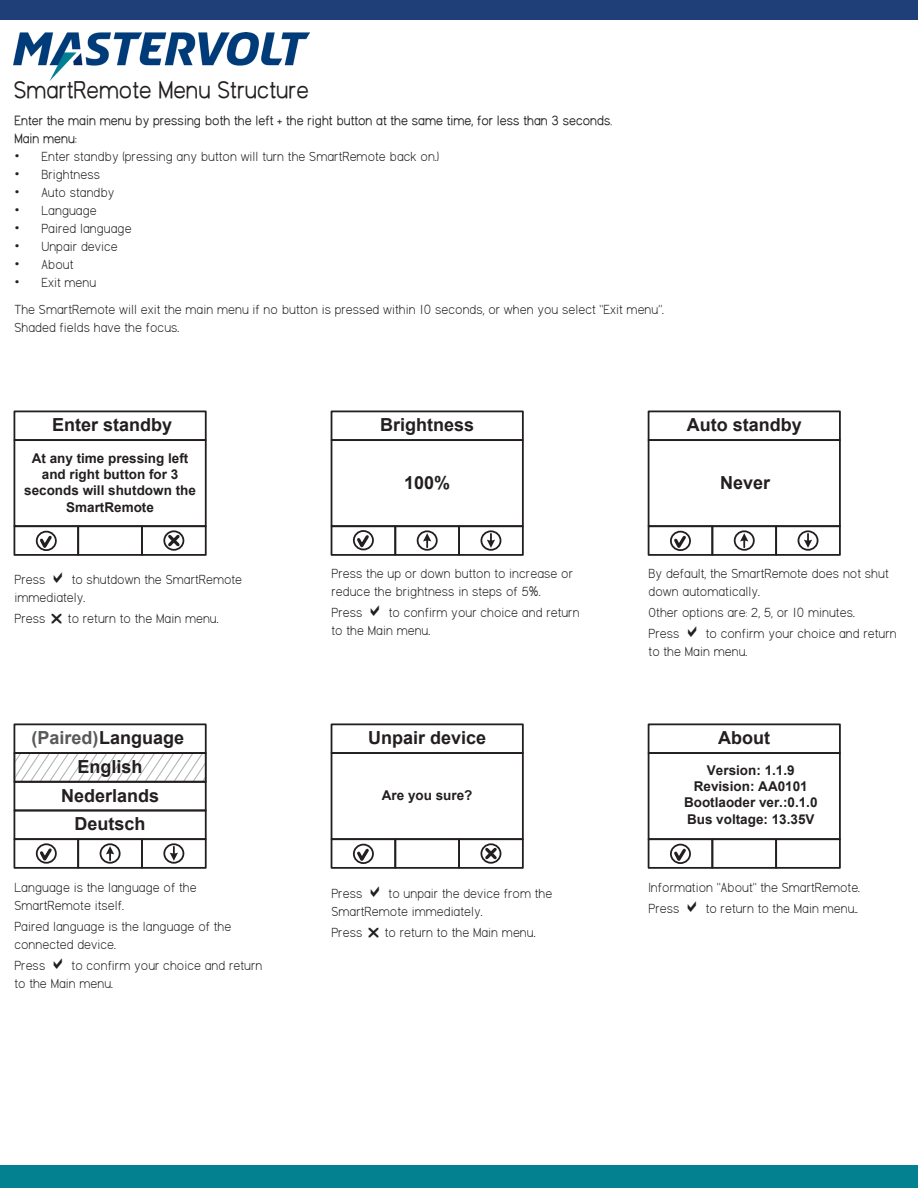
<style>
.page{position:relative;width:918px;height:1188px;background:#fff}
.page>*{position:absolute;margin:0;border:0;box-sizing:border-box;transform-origin:0 0}
.t1{font:27px "Solid Edge ANSI Bold";color:#231f20}
.t2{font:700 18px/28.7px "Arial";color:#231f20;text-align:center}
.t3{font:15px/18px "Solid Edge ANSI";color:#231f20}
.t4{font:15px/18px "Solid Edge ANSI Bold";color:#231f20}
.t5{font:700 13.5px/16.2px "Arial";color:#231f20;text-align:center}
.s1{color:#58595b}
.s2{font-size:22.5px}
</style>
<div class="page">
<div style="left:0;top:1166px;width:918px;height:22px;background:#038191"></div>
<div style="left:0;top:0;width:918px;height:19px;background:#1e3f78"></div>
<img style="left:14px;top:33px;width:295px;height:48px">
<svg style="left:13px;top:752px;width:191px;height:31px"></svg>
<div style="left:14px;top:723px;width:193px;height:31px;border:2px solid #231f20"></div>
<div style="left:14px;top:752px;width:193px;height:31px;border:2px solid #231f20"></div>
<div style="left:14px;top:781px;width:193px;height:30px;border:2px solid #231f20"></div>
<div style="left:14px;top:810px;width:193px;height:30px;border:2px solid #231f20"></div>
<div style="left:14px;top:838px;width:65px;height:31px;border:2px solid #231f20"></div>
<div style="left:77px;top:838px;width:66px;height:31px;border:2px solid #231f20"></div>
<div style="left:141px;top:838px;width:66px;height:31px;border:2px solid #231f20"></div>
<div style="left:100px;top:843px;width:21px;height:21px;border:2px solid #231f20;border-radius:50%"></div>
<svg style="left:106px;top:846px;width:8px;height:14px"></svg>
<div style="left:163px;top:843px;width:21px;height:21px;border:2px solid #231f20;border-radius:50%"></div>
<svg style="left:170px;top:847px;width:8px;height:14px"></svg>
<div style="left:36px;top:843px;width:21px;height:21px;border:2px solid #231f20;border-radius:50%"></div>
<svg style="left:37px;top:846px;width:18px;height:18px"></svg>
<div style="left:331px;top:411px;width:193px;height:30px;border:2px solid #231f20"></div>
<div style="left:331px;top:439px;width:193px;height:88px;border:2px solid #231f20"></div>
<div style="left:331px;top:525px;width:65px;height:31px;border:2px solid #231f20"></div>
<div style="left:394px;top:525px;width:66px;height:31px;border:2px solid #231f20"></div>
<div style="left:458px;top:525px;width:66px;height:31px;border:2px solid #231f20"></div>
<div style="left:417px;top:530px;width:21px;height:21px;border:2px solid #231f20;border-radius:50%"></div>
<svg style="left:423px;top:533px;width:8px;height:14px"></svg>
<div style="left:481px;top:530px;width:20px;height:21px;border:2px solid #231f20;border-radius:50%"></div>
<svg style="left:487px;top:534px;width:8px;height:14px"></svg>
<div style="left:353px;top:530px;width:21px;height:20px;border:2px solid #231f20;border-radius:50%"></div>
<svg style="left:354px;top:532px;width:18px;height:19px"></svg>
<div style="left:648px;top:411px;width:193px;height:30px;border:2px solid #231f20"></div>
<div style="left:648px;top:439px;width:193px;height:88px;border:2px solid #231f20"></div>
<div style="left:648px;top:525px;width:65px;height:31px;border:2px solid #231f20"></div>
<div style="left:711px;top:525px;width:66px;height:31px;border:2px solid #231f20"></div>
<div style="left:775px;top:525px;width:66px;height:31px;border:2px solid #231f20"></div>
<div style="left:734px;top:530px;width:21px;height:21px;border:2px solid #231f20;border-radius:50%"></div>
<svg style="left:740px;top:533px;width:8px;height:14px"></svg>
<div style="left:798px;top:530px;width:20px;height:21px;border:2px solid #231f20;border-radius:50%"></div>
<svg style="left:804px;top:534px;width:8px;height:14px"></svg>
<div style="left:670px;top:531px;width:21px;height:20px;border:2px solid #231f20;border-radius:50%"></div>
<svg style="left:671px;top:533px;width:18px;height:18px"></svg>
<div style="left:14px;top:411px;width:193px;height:30px;border:2px solid #231f20"></div>
<div style="left:14px;top:439px;width:193px;height:88px;border:2px solid #231f20"></div>
<div style="left:14px;top:525px;width:65px;height:31px;border:2px solid #231f20"></div>
<div style="left:77px;top:525px;width:66px;height:31px;border:2px solid #231f20"></div>
<div style="left:141px;top:525px;width:66px;height:31px;border:2px solid #231f20"></div>
<div style="left:163px;top:530px;width:21px;height:21px;border:2px solid #231f20;border-radius:50%"></div>
<div style="left:36px;top:531px;width:21px;height:20px;border:2px solid #231f20;border-radius:50%"></div>
<svg style="left:37px;top:533px;width:18px;height:18px"></svg>
<svg style="left:165px;top:532px;width:18px;height:17px"></svg>
<div style="left:331px;top:723px;width:193px;height:31px;border:2px solid #231f20"></div>
<div style="left:331px;top:752px;width:193px;height:88px;border:2px solid #231f20"></div>
<div style="left:331px;top:838px;width:65px;height:31px;border:2px solid #231f20"></div>
<div style="left:394px;top:838px;width:66px;height:31px;border:2px solid #231f20"></div>
<div style="left:458px;top:838px;width:66px;height:31px;border:2px solid #231f20"></div>
<div style="left:481px;top:843px;width:20px;height:21px;border:2px solid #231f20;border-radius:50%"></div>
<div style="left:353px;top:844px;width:21px;height:20px;border:2px solid #231f20;border-radius:50%"></div>
<svg style="left:354px;top:846px;width:18px;height:18px"></svg>
<svg style="left:482px;top:845px;width:18px;height:17px"></svg>
<div style="left:648px;top:723px;width:193px;height:31px;border:2px solid #231f20"></div>
<div style="left:648px;top:838px;width:65px;height:31px;border:2px solid #231f20"></div>
<div style="left:711px;top:838px;width:66px;height:31px;border:2px solid #231f20"></div>
<div style="left:775px;top:838px;width:66px;height:31px;border:2px solid #231f20"></div>
<div style="left:670px;top:844px;width:21px;height:20px;border:2px solid #231f20;border-radius:50%"></div>
<svg style="left:671px;top:846px;width:18px;height:18px"></svg>
<div style="left:648px;top:752px;width:193px;height:88px;border:2px solid #231f20"></div>
<h1 class="t1" style="left:14px;top:75px;width:297px">SmartRemote Menu Structure</h1>
<p class="t4" style="left:14px;top:112px;width:599px">Enter the main menu by pressing both the left + the right button at the same time, for less than 3 seconds.<br>Main menu:</p>
<p class="t3" style="left:14px;top:148px;width:426px">• Enter standby (pressing any button will turn the SmartRemote back on.)</p>
<p class="t3" style="left:14px;top:166px;width:87px">• Brightness</p>
<p class="t3" style="left:14px;top:184px;width:102px">• Auto standby</p>
<p class="t3" style="left:14px;top:202px;width:84px">• Language</p>
<p class="t3" style="left:14px;top:220px;width:119px">• Paired language</p>
<p class="t3" style="left:14px;top:238px;width:105px">• Unpair device</p>
<p class="t3" style="left:14px;top:256px;width:61px">• About</p>
<p class="t3" style="left:14px;top:269px;width:651px;line-height:27px">• Exit menu<br>The SmartRemote will exit the main menu if no button is pressed within 10 seconds, or when you select “Exit menu”.</p>
<p class="t3" style="left:14px;top:319px;width:166px">Shaded fields have the focus.</p>
<p class="t2" style="left:52px;top:411px;width:122px">Enter standby</p>
<p class="t5" style="left:24px;top:450px;width:173px">At any time pressing left and right button for 3 seconds will shutdown the<br>SmartRemote</p>
<p class="t2" style="left:380px;top:411px;width:96px">Brightness</p>
<p class="t2" style="left:404px;top:468px;width:48px">100%</p>
<p class="t2" style="left:687px;top:411px;width:117px">Auto standby</p>
<p class="t2" style="left:720px;top:468px;width:52px">Never</p>
<p class="t3" style="left:15px;top:570px;width:229px;text-indent:57px">to shutdown the SmartRemote immediately.</p>
<p class="t3" style="left:15px;top:609px;width:32px">Press</p>
<p class="t3" style="left:68px;top:609px;width:152px">to return to the Main menu.</p>
<p class="t3" style="left:15px;top:570px;width:32px">Press</p>
<p class="t2" style="left:32px;top:724px;width:154px"><span class="s1">(Paired)</span>Language<br>English<br>Nederlands<br>Deutsch</p>
<p class="t3" style="left:14px;top:878px;width:184px">Language is the language of the<br>SmartRemote itself.</p>
<p class="t3" style="left:14px;top:917px;width:219px">Paired language is the language of the connected device.</p>
<p class="t3" style="left:14px;top:956px;width:32px">Press</p>
<p class="t3" style="left:14px;top:956px;width:250px;text-indent:57px">to confirm your choice and return to the Main menu.</p>
<p class="t3" style="left:332px;top:565px;width:243px">Press the up or down button to increase or reduce the brightness in steps of 5<span class="s2">%</span>.</p>
<p class="t3" style="left:332px;top:604px;width:32px">Press</p>
<p class="t3" style="left:332px;top:604px;width:250px;text-indent:57px">to confirm your choice and return to the Main menu.</p>
<p class="t2" style="left:368px;top:724px;width:120px">Unpair device</p>
<p class="t5" style="left:382px;top:787px;width:92px">Are you sure?</p>
<p class="t3" style="left:331px;top:884px;width:222px;text-indent:57px">to unpair the device from the<br>SmartRemote immediately.</p>
<p class="t3" style="left:331px;top:923px;width:32px">Press</p>
<p class="t3" style="left:385px;top:923px;width:152px">to return to the Main menu.</p>
<p class="t3" style="left:331px;top:884px;width:32px">Press</p>
<p class="t3" style="left:649px;top:565px;width:242px">By default, the SmartRemote does not shut down automatically.</p>
<p class="t3" style="left:649px;top:602px;width:208px;line-height:21px">Other options are: 2, 5, or 10 minutes.<br>Press</p>
<p class="t3" style="left:649px;top:625px;width:250px;text-indent:57px">to confirm your choice and return to the Main menu.</p>
<p class="t2" style="left:718px;top:724px;width:53px">About</p>
<p class="t5" style="left:684px;top:762px;width:135px">Version: 1.1.9<br>Revision: AA0101<br>Bootlaoder ver.:0.1.0<br>Bus voltage: 13.35V</p>
<p class="t3" style="left:649px;top:876px;width:213px;line-height:21px">Information “About” the SmartRemote.<br>Press</p>
<p class="t3" style="left:706px;top:899px;width:154px">to return to the Main menu..</p>
</div>
